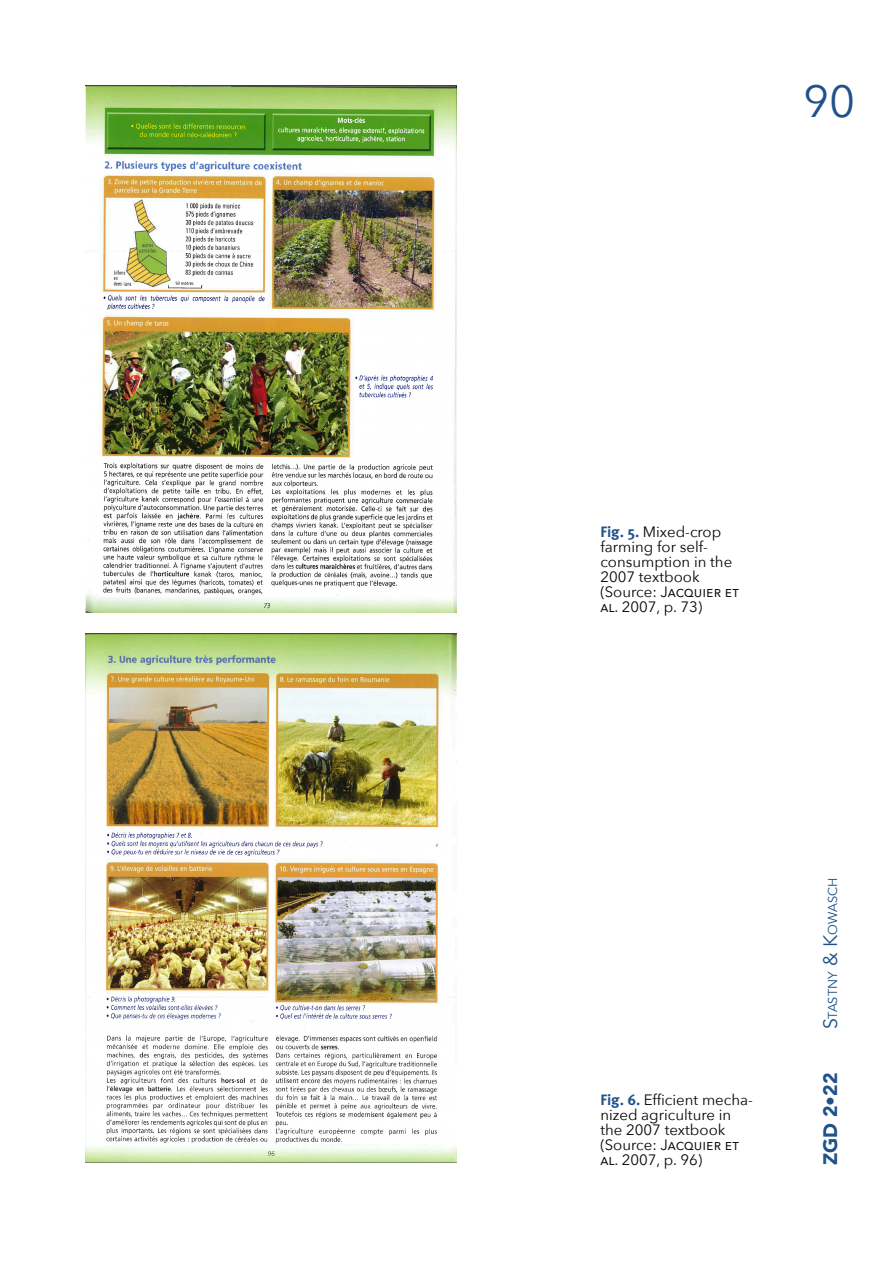
<style>
.page{position:relative;width:893px;height:1263px;background:#fff}
.page>*{position:absolute;margin:0;border:0;box-sizing:border-box;transform-origin:0 0}
.t1{font:45px "Avenir Next";color:#1e528c}
.t2{font:900 19.5px "Avenir";color:#1e528c}
.t3{font:15px/15px "Avenir Next";color:#080704}
.t4{font:12.9px "Avenir";color:#1e528c}
.s1{font-family:"Meta Pro";font-weight:700;color:#1e528c}
.s2{font-size:19.5px}
</style>
<div class="page">
<img style="left:85px;top:633px;width:372px;height:529px">
<img style="left:85px;top:85px;width:372px;height:527px">
<h1 class="t1" style="left:803px;top:72px;width:54px">90</h1>
<p class="t3" style="left:600px;top:525px;width:140px"><span class="s1">Fig. 5.</span> Mixed-crop farming for self&shy;consumption in the<br>2007 textbook (Source: Jacquier et al. 2007, p. 73)</p>
<p class="t3" style="left:600px;top:1093px;width:154px"><span class="s1">Fig. 6.</span> Efficient mecha&shy;nized agriculture in the 2007 textbook (Source: Jacquier et al. 2007, p. 96)</p>
<p class="t4" style="left:824px;top:1029px;width:153px;rotate:-90deg"><span class="s2">S</span>TASTNY <span class="s2">&amp; K</span>OWASCH</p>
<h2 class="t2" style="left:818px;top:1165px;width:94px;rotate:-90deg">ZGD 2•22</h2>
</div>
